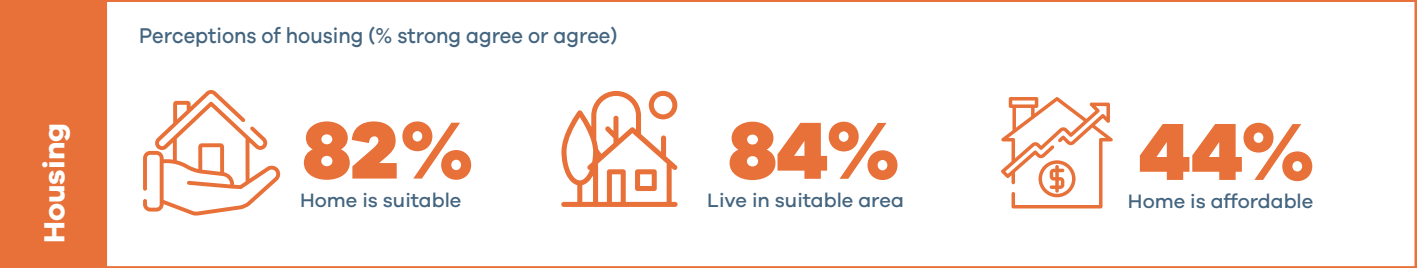
<style>
.page{position:relative;width:1417px;height:268px;background:#fff}
.page>*{position:absolute;margin:0;border:0;box-sizing:border-box;transform-origin:0 0}
.t1{font:900 83.25px "Galano Grotesque";color:#e87039}
.t2{font:700 30px "Galano Grotesque";color:#fff}
.t3{font:500 22px "Galano Grotesque";color:#446580;scale:.91 1}
.t4{font:500 20px "Galano Grotesque";color:#446580}
</style>
<div class="page">
<div style="left:105px;top:0;width:1311px;height:268px;border:2px solid #e87039"></div>
<div style="left:0;top:0;width:105px;height:268px;background:#e87039"></div>
<svg style="left:143px;top:90px;width:138px;height:125px"></svg>
<svg style="left:561px;top:90px;width:117px;height:117px"></svg>
<svg style="left:1001px;top:97px;width:112px;height:111px"></svg>
<h2 class="t2" style="left:36px;top:243px;width:122px;rotate:-90deg">Housing</h2>
<p class="t3" style="left:139px;top:22px;width:527px">Perceptions of housing (% strong agree or agree)</p>
<h1 class="t1" style="left:303px;top:97px;width:173px">82%</h1>
<p class="t4" style="left:300px;top:188px;width:163px">Home is suitable</p>
<h1 class="t1" style="left:729px;top:97px;width:173px">84%</h1>
<p class="t4" style="left:707px;top:188px;width:198px">Live in suitable area</p>
<h1 class="t1" style="left:1138px;top:98px;width:178px">44%</h1>
<p class="t4" style="left:1128px;top:189px;width:187px">Home is affordable</p>
</div>
